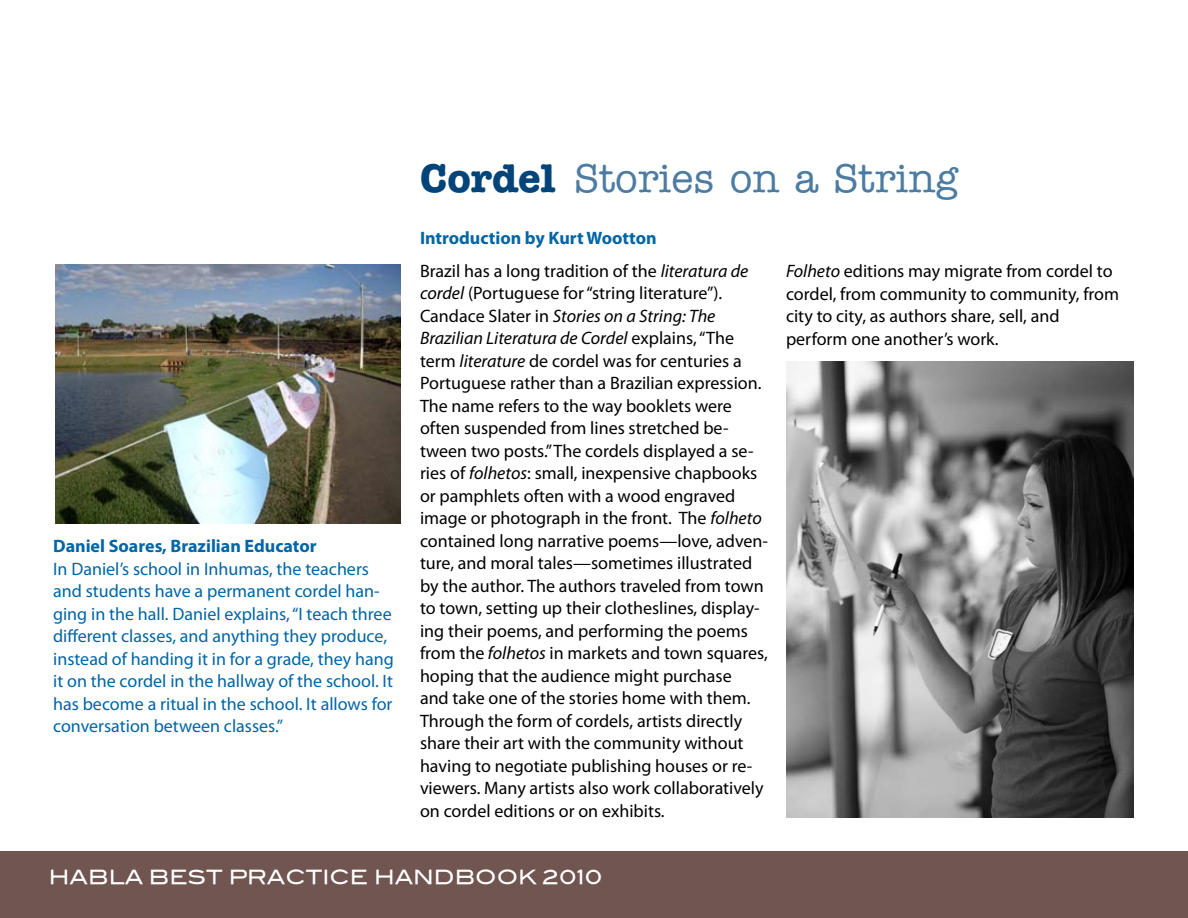
<style>
.page{position:relative;width:1188px;height:918px;background:#fff}
.page>*{position:absolute;margin:0;border:0;box-sizing:border-box;transform-origin:0 0}
.t1{font:500 40.5px "American Typewriter";color:#4d7ca2}
.t2{font:19.5px "Blair Md ITCTT Medium";color:#fff}
.t3{font:18px/22.5px "Myriad Pro";color:#000}
.t4{font:18px/22.5px "Myriad Pro";color:#0065a6}
.t5{font:700 18px "Myriad Pro";color:#0065a6}
.s1{font-weight:700;color:#00447a}
.s2{font-weight:700;color:#0065a6}
.s3{font-style:italic}
</style>
<div class="page">
<div style="left:1px;top:851px;width:1187px;height:67px;background:#705550"></div>
<img style="left:56px;top:265px;width:345px;height:259px">
<img style="left:786px;top:361px;width:348px;height:456px">
<p class="t5" style="left:53px;top:536px;width:265px">Daniel Soares, Brazilian Educator</p>
<p class="t4" style="left:53px;top:557px;width:342px">In Daniel’s school in Inhumas, the teachers and students have a permanent cordel han&shy;ging in the hall. Daniel explains, “I teach three different classes, and anything they produce, instead of handing it in for a grade, they hang it on the cordel in the hallway of the school. It has become a ritual in the school. It allows for conversation between classes.”</p>
<h1 class="t1" style="left:420px;top:156px;width:539px"><span class="s1">Cordel</span> Stories on a String</h1>
<p class="t3" style="left:420px;top:221px;width:330px;line-height:33px"><span class="s2">Introduction by Kurt Wootton<br></span>Brazil has a long tradition of the <span class="s3">literatura de</span></p>
<p class="t3" style="left:420px;top:282px;width:350px"><span class="s3">cordel</span> (Portuguese for “string literature”).<br>Candace Slater in <span class="s3">Stories on a String: The Brazilian Literatura de Cordel</span> explains, “The term <span class="s3">literature</span> de cordel was for centuries a Portuguese rather than a Brazilian expression.<br>The name refers to the way booklets were often suspended from lines stretched be&shy;tween two posts.” The cordels displayed a se&shy;ries of <span class="s3">folhetos</span>: small, inexpensive chapbooks or pamphlets often with a wood engraved image or photograph in the front. The <span class="s3">folheto </span>contained long narrative poems—love, adven&shy;ture, and moral tales—sometimes illustrated by the author. The authors traveled from town to town, setting up their clotheslines, display&shy;ing their poems, and performing the poems from the <span class="s3">folhetos</span> in markets and town squares, hoping that the audience might purchase<br>and take one of the stories home with them.<br>Through the form of cordels, artists directly share their art with the community without having to negotiate publishing houses or re&shy;viewers. Many artists also work collaboratively on cordel editions or on exhibits.</p>
<p class="t3" style="left:786px;top:260px;width:335px"><span class="s3">Folheto</span> editions may migrate from cordel to cordel, from community to community, from city to city, as authors share, sell, and perform one another’s work.</p>
<p class="t2" style="left:49px;top:861px;width:555px">HABLA BEST PRACTICE HANDBOOK 2010</p>
</div>
